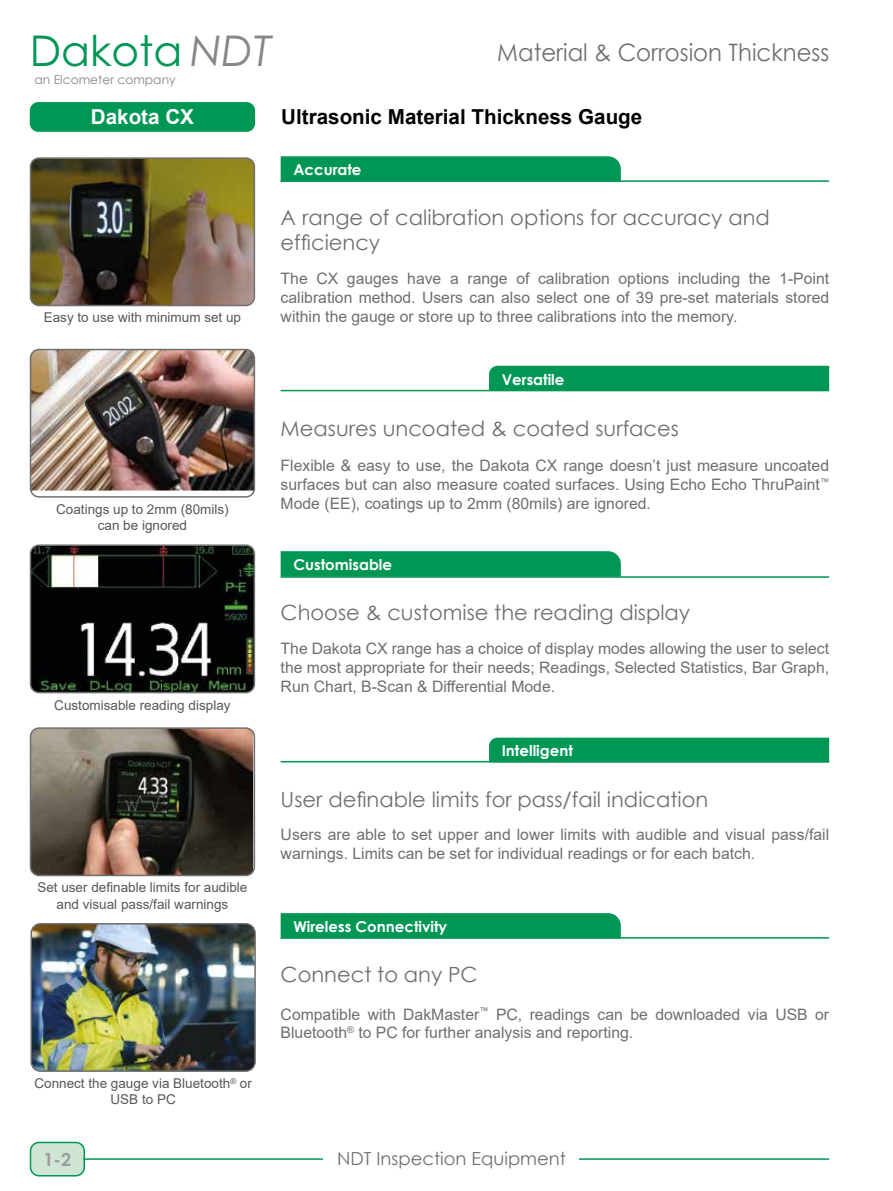
<style>
.page{position:relative;width:893px;height:1191px;background:#fff}
.page>*{position:absolute;margin:0;border:0;box-sizing:border-box;transform-origin:0 0}
.t1{font:42.3px "Century Gothic";color:#009755}
.t2{font:24px "Century Gothic";color:#706f6f;scale:.95 1}
.t3{font:21px/25.2px "Century Gothic";color:#706f6f}
.t4{font:700 20.7px "Arial";color:#000}
.t5{font:700 20.7px "Arial";color:#fff}
.t6{font:18px "Century Gothic";color:#706f6f}
.t7{font:700 18px "Century Gothic";color:#9d9d9c}
.t8{font:15.75px/18.9px "Arial";color:#706f6f;text-align:justify}
.t9{font:700 15px "Century Gothic";color:#fff}
.t10{font:13.5px/16.2px "Arial";color:#575756;text-align:center}
.t11{font:12.3px "Century Gothic";color:#878787}
.s1{font-style:italic;color:#878787}
</style>
<div class="page">
<div style="left:31px;top:1142px;width:53px;height:33px;background:#cfe5d5;border-radius:9px"></div>
<div style="left:30px;top:1141px;width:55px;height:35px;border:2px solid #009755;border-radius:9px"></div>
<hr style="left:83px;top:1158px;width:746px;height:1px;background:#009755">
<div style="left:324px;top:1144px;width:255px;height:44px;background:#fff"></div>
<img style="left:32px;top:926px;width:223px;height:145px">
<div style="left:30px;top:923px;width:226px;height:148px;border:2px solid #706f6f;border-radius:9px"></div>
<img style="left:31px;top:160px;width:223px;height:145px">
<div style="left:30px;top:157px;width:225px;height:149px;border:2px solid #706f6f;border-radius:9px"></div>
<img style="left:31px;top:547px;width:223px;height:145px">
<div style="left:30px;top:544px;width:225px;height:149px;border:2px solid #706f6f;border-radius:9px"></div>
<img style="left:31px;top:349px;width:223px;height:141px">
<div style="left:30px;top:349px;width:225px;height:148px;border:2px solid #706f6f;border-radius:9px"></div>
<img style="left:31px;top:730px;width:221px;height:145px">
<div style="left:30px;top:727px;width:225px;height:149px;border:2px solid #706f6f;border-radius:9px"></div>
<div style="left:281px;top:913px;width:340px;height:24px;background:#009755"></div>
<div style="left:281px;top:156px;width:340px;height:24px;background:#009755"></div>
<hr style="left:281px;top:180px;width:548px;height:2px;background:#009755">
<hr style="left:281px;top:937px;width:548px;height:1px;background:#009755">
<hr style="left:281px;top:390px;width:548px;height:1px;background:#009755">
<hr style="left:281px;top:576px;width:548px;height:2px;background:#009755">
<hr style="left:281px;top:761px;width:548px;height:1px;background:#009755">
<div style="left:489px;top:366px;width:340px;height:24px;background:#009755"></div>
<div style="left:281px;top:551px;width:340px;height:25px;background:#009755"></div>
<div style="left:489px;top:737px;width:340px;height:24px;background:#009755"></div>
<div style="left:30px;top:102px;width:225px;height:30px;background:#009755;border-radius:9px"></div>
<h1 class="t1" style="left:30px;top:21px;width:243px">Dakota <span class="s1">NDT</span></h1>
<h2 class="t2" style="left:497px;top:35px;width:351px">Material &amp; Corrosion Thickness</h2>
<p class="t11" style="left:34px;top:71px;width:143px">an Elcometer company</p>
<h3 class="t5" style="left:91px;top:103px;width:105px">Dakota CX</h3>
<h3 class="t4" style="left:281px;top:103px;width:363px">Ultrasonic Material Thickness Gauge</h3>
<p class="t10" style="left:44px;top:309px;width:199px">Easy to use with minimum set up</p>
<p class="t10" style="left:56px;top:501px;width:174px">Coatings up to 2mm (80mils) can be ignored</p>
<p class="t10" style="left:54px;top:696px;width:178px">Customisable reading display</p>
<p class="t10" style="left:37px;top:879px;width:212px">Set user definable limits for audible and visual pass/fail warnings</p>
<p class="t10" style="left:34px;top:1075px;width:219px">Connect the gauge via Bluetooth<sup>®</sup> or<br>USB to PC</p>
<p class="t9" style="left:293px;top:158px;width:70px">Accurate</p>
<h3 class="t3" style="left:281px;top:205px;width:491px">A range of calibration options for accuracy and efficiency</h3>
<p class="t8" style="left:281px;top:269px;width:550px">The CX gauges have a range of calibration options including the 1-Point calibration method. Users can also select one of 39 pre-set materials stored within the gauge or store up to three calibrations into the memory.</p>
<p class="t9" style="left:502px;top:368px;width:64px">Versatile</p>
<h3 class="t3" style="left:281px;top:415px;width:400px">Measures uncoated &amp; coated surfaces</h3>
<p class="t8" style="left:281px;top:456px;width:550px">Flexible &amp; easy to use, the Dakota CX range doesn’t just measure uncoated surfaces but can also measure coated surfaces. Using Echo Echo ThruPaint<sup>™ </sup>Mode (EE), coatings up to 2mm (80mils) are ignored.</p>
<p class="t9" style="left:293px;top:553px;width:100px">Customisable</p>
<h3 class="t3" style="left:281px;top:600px;width:411px">Choose &amp; customise the reading display</h3>
<p class="t8" style="left:281px;top:638px;width:550px">The Dakota CX range has a choice of display modes allowing the user to select the most appropriate for their needs; Readings, Selected Statistics, Bar Graph, Run Chart, B-Scan &amp; Differential Mode.</p>
<p class="t9" style="left:502px;top:739px;width:73px">Intelligent</p>
<h3 class="t3" style="left:281px;top:786px;width:429px">User definable limits for pass/fail indication</h3>
<p class="t8" style="left:281px;top:825px;width:550px">Users are able to set upper and lower limits with audible and visual pass/fail warnings. Limits can be set for individual readings or for each batch.</p>
<p class="t9" style="left:293px;top:914px;width:155px">Wireless Connectivity</p>
<h3 class="t3" style="left:281px;top:961px;width:199px">Connect to any PC</h3>
<p class="t8" style="left:281px;top:1004px;width:550px">Compatible with DakMaster<sup>™</sup> PC, readings can be downloaded via USB or<br>Bluetooth<sup>®</sup> to PC for further analysis and reporting.</p>
<p class="t7" style="left:43px;top:1145px;width:29px">1-2</p>
<p class="t6" style="left:337px;top:1146px;width:230px">NDT Inspection Equipment</p>
</div>
